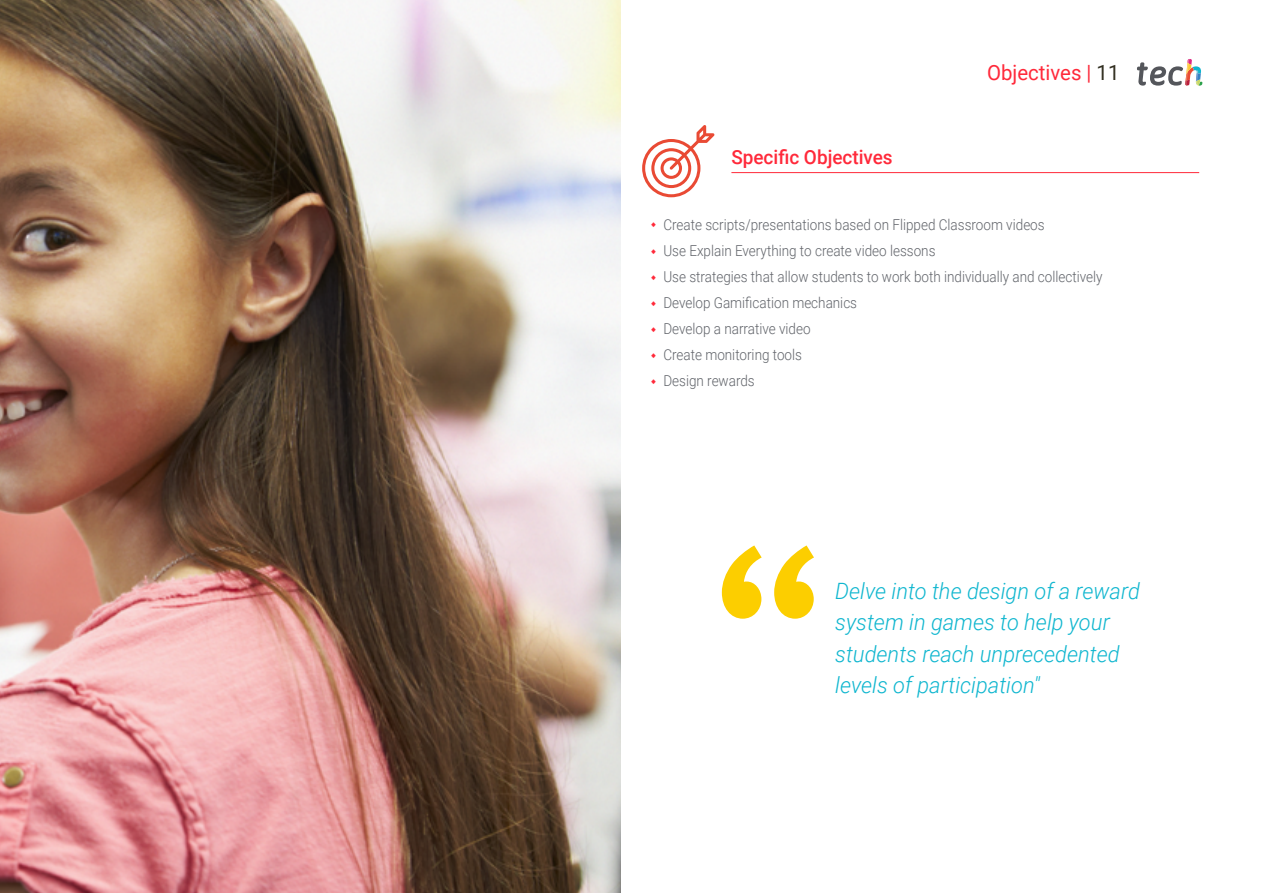
<style>
.page{position:relative;width:1263px;height:893px;background:#fff}
.page>*{position:absolute;margin:0;border:0;box-sizing:border-box;transform-origin:0 0}
.t1{font:italic 300 22.5px/31.5px "Roboto";color:#0fb6cf}
.t2{font:21px "Roboto";color:#ff293a}
.t3{font:500 19.5px "Roboto";color:#ff293a}
.t4{font:300 15px/26.1px "Roboto";color:#61646a;scale:.9 1}
.s1{color:#fc2a3b}
.s2{color:#312e20}
</style>
<div class="page">
<hr style="left:731px;top:172px;width:468px;height:1px;background:#ff293a">
<svg style="left:642px;top:125px;width:72px;height:72px"></svg>
<img style="left:0;top:0;width:621px;height:893px">
<svg style="left:722px;top:545px;width:92px;height:74px"></svg>
<svg style="left:1137px;top:59px;width:65px;height:27px"></svg>
<h3 class="t3" style="left:731px;top:144px;width:163px">Specific Objectives</h3>
<h2 class="t2" style="left:987px;top:57px;width:134px">Objectives <span class="s1">|</span> <span class="s2">11</span></h2>
<p class="t4" style="left:663px;top:211px;width:489px">Create scripts/presentations based on Flipped Classroom videos<br>Use Explain Everything to create video lessons<br>Use strategies that allow students to work both individually and collectively Develop Gamification mechanics<br>Develop a narrative video<br>Create monitoring tools<br>Design rewards</p>
<h1 class="t1" style="left:835px;top:574px;width:306px">Delve into the design of a reward system in games to help your students reach unprecedented levels of participation"</h1>
</div>
